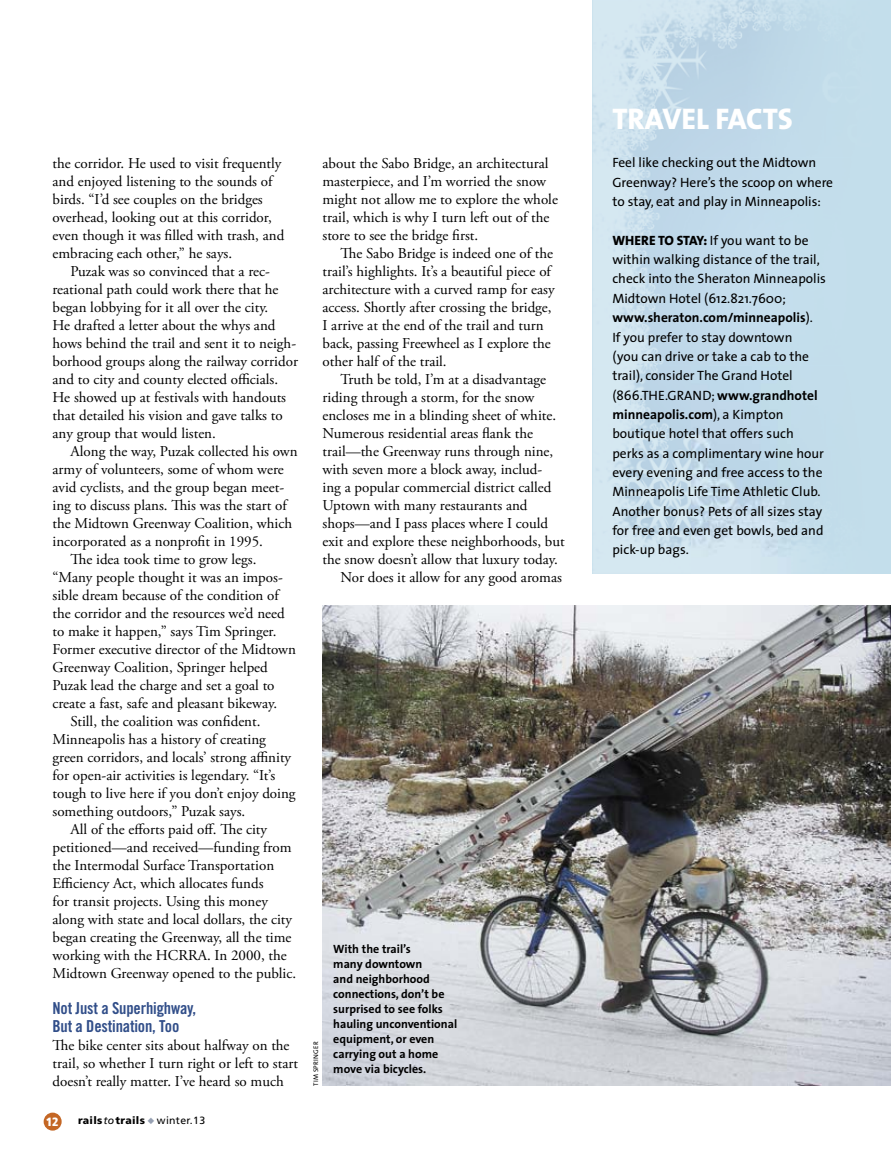
<style>
.page{position:relative;width:891px;height:1161px;background:#fff}
.page>*{position:absolute;margin:0;border:0;box-sizing:border-box;transform-origin:0 0}
.t1{font:800 30px "The Sans";letter-spacing:-.005em;color:#fff}
.t2{font:16.5px/18px "Trade Gothic Bold Cond Twenty";letter-spacing:-.01em;color:#314e89}
.t3{font:15px/18px "Adobe Garamond Pro";color:#000}
.t4{font:13.5px/19.4px "The Sans";color:#000}
.t5{font:700 12px/15px "The Sans";color:#000}
.t6{font:900 condensed 12px "Frutiger";color:#fff}
.t7{font:900 10.5px "Frutiger";letter-spacing:.03em;color:#000}
.t8{font:6.75px "The Sans";letter-spacing:.04em;color:#000}
.s1{font-weight:400;font-style:italic}
.s2{color:#96a0b2}
.s3{font-weight:400}
.s4{font-weight:800}
.s5{font-weight:700}
</style>
<div class="page">
<div style="left:44px;top:1113px;width:18px;height:18px;background:#c46725;border-radius:50%"></div>
<img style="left:322px;top:606px;width:569px;height:480px">
<img style="left:592px;top:0;width:299px;height:574px">
<p class="t3" style="left:52px;top:155px;width:233px">the corridor. He used to visit frequently and enjoyed listening to the sounds of birds. “I’d see couples on the bridges overhead, looking out at this corridor, even though it was filled with trash, and embracing each other,” he says.</p>
<p class="t3" style="left:52px;top:263px;width:247px;text-indent:18px">Puzak was so convinced that a rec&shy;reational path could work there that he began lobbying for it all over the city.<br>He drafted a letter about the whys and hows behind the trail and sent it to neigh&shy;borhood groups along the railway corridor and to city and county elected officials.<br>He showed up at festivals with handouts that detailed his vision and gave talks to any group that would listen.</p>
<p class="t3" style="left:70px;top:443px;width:229px">Along the way, Puzak collected his own</p>
<p class="t3" style="left:52px;top:461px;width:233px">army of volunteers, some of whom were</p>
<p class="t3" style="left:52px;top:479px;width:233px">avid cyclists, and the group began meet-</p>
<p class="t3" style="left:52px;top:497px;width:236px">ing to discuss plans. This was the start of</p>
<p class="t3" style="left:52px;top:515px;width:241px">the Midtown Greenway Coalition, which</p>
<p class="t3" style="left:52px;top:533px;width:212px">incorporated as a nonprofit in 1995.</p>
<p class="t3" style="left:70px;top:551px;width:187px">The idea took time to grow legs.</p>
<p class="t3" style="left:52px;top:569px;width:232px">“Many people thought it was an impos-</p>
<p class="t3" style="left:52px;top:587px;width:228px">sible dream because of the condition of</p>
<p class="t3" style="left:52px;top:605px;width:234px">the corridor and the resources we’d need</p>
<p class="t3" style="left:52px;top:623px;width:225px">to make it happen,” says Tim Springer.</p>
<p class="t3" style="left:52px;top:641px;width:245px">Former executive director of the Midtown</p>
<p class="t3" style="left:52px;top:659px;width:217px">Greenway Coalition, Springer helped</p>
<p class="t3" style="left:52px;top:677px;width:224px">Puzak lead the charge and set a goal to</p>
<p class="t3" style="left:52px;top:695px;width:226px">create a fast, safe and pleasant bikeway.</p>
<p class="t3" style="left:70px;top:713px;width:192px">Still, the coalition was confident.</p>
<p class="t3" style="left:52px;top:731px;width:215px">Minneapolis has a history of creating</p>
<p class="t3" style="left:52px;top:749px;width:240px">green corridors, and locals’ strong affinity</p>
<p class="t3" style="left:52px;top:767px;width:224px">for open-air activities is legendary. “It’s</p>
<p class="t3" style="left:52px;top:785px;width:245px">tough to live here if you don’t enjoy doing</p>
<p class="t3" style="left:52px;top:803px;width:194px">something outdoors,” Puzak says.</p>
<p class="t3" style="left:70px;top:821px;width:198px">All of the efforts paid off. The city</p>
<p class="t3" style="left:52px;top:839px;width:241px">petitioned—and received—funding from</p>
<p class="t3" style="left:52px;top:857px;width:223px">the Intermodal Surface Transportation</p>
<p class="t3" style="left:52px;top:875px;width:213px">Efficiency Act, which allocates funds</p>
<p class="t3" style="left:52px;top:893px;width:217px">for transit projects. Using this money</p>
<p class="t3" style="left:52px;top:911px;width:241px">along with state and local dollars, the city</p>
<p class="t3" style="left:52px;top:929px;width:241px">began creating the Greenway, all the time</p>
<p class="t3" style="left:52px;top:947px;width:236px">working with the HCRRA. In 2000, the</p>
<p class="t3" style="left:52px;top:965px;width:245px">Midtown Greenway opened to the public.</p>
<p class="t2" style="left:52px;top:999px;width:145px">Not Just a Superhighway,<br>But a Destination, Too</p>
<p class="t3" style="left:52px;top:1037px;width:247px">The bike center sits about halfway on the trail, so whether I turn right or left to start doesn’t really matter. I’ve heard so much</p>
<p class="t6" style="left:46px;top:1114px;width:14px">12</p>
<p class="t7" style="left:78px;top:1114px;width:129px">rails<span class="s1">to</span>trails <span class="s2">◆</span> <span class="s3">winter.13</span></p>
<p class="t3" style="left:322px;top:155px;width:237px">about the Sabo Bridge, an architectural masterpiece, and I’m worried the snow might not allow me to explore the whole trail, which is why I turn left out of the store to see the bridge first.</p>
<p class="t3" style="left:322px;top:245px;width:234px;text-indent:18px">The Sabo Bridge is indeed one of the trail’s highlights. It’s a beautiful piece of architecture with a curved ramp for easy access. Shortly after crossing the bridge, I arrive at the end of the trail and turn back, passing Freewheel as I explore the other half of the trail.</p>
<p class="t3" style="left:340px;top:371px;width:207px">Truth be told, I’m at a disadvantage</p>
<p class="t3" style="left:322px;top:389px;width:213px">riding through a storm, for the snow</p>
<p class="t3" style="left:322px;top:407px;width:235px">encloses me in a blinding sheet of white.</p>
<p class="t3" style="left:322px;top:425px;width:212px">Numerous residential areas flank the</p>
<p class="t3" style="left:322px;top:443px;width:232px">trail—the Greenway runs through nine,</p>
<p class="t3" style="left:322px;top:461px;width:221px">with seven more a block away, includ-</p>
<p class="t3" style="left:322px;top:479px;width:230px">ing a popular commercial district called</p>
<p class="t3" style="left:322px;top:497px;width:207px">Uptown with many restaurants and</p>
<p class="t3" style="left:322px;top:515px;width:227px">shops—and I pass places where I could</p>
<p class="t3" style="left:322px;top:533px;width:244px">exit and explore these neighborhoods, but</p>
<p class="t3" style="left:322px;top:551px;width:237px">the snow doesn’t allow that luxury today.</p>
<p class="t3" style="left:340px;top:569px;width:223px">Nor does it allow for any good aromas</p>
<p class="t8" style="left:310px;top:1086px;width:46px;rotate:-90deg">TIM SPRINGER</p>
<p class="t5" style="left:333px;top:941px;width:125px">With the trail’s<br>many downtown<br>and neighborhood connections, don’t be surprised to see folks hauling unconventional equipment, or even carrying out a home move via bicycles.</p>
<h1 class="t1" style="left:612px;top:93px;width:182px">TRAVEL FACTS</h1>
<p class="t4" style="left:612px;top:153px;width:222px">Feel like checking out the Midtown<br>Greenway? Here’s the scoop on where to stay, eat and play in Minneapolis:</p>
<p class="t4" style="left:612px;top:230px;width:215px"><span class="s4">WHERE TO STAY:</span> If you want to be within walking distance of the trail, check into the Sheraton Minneapolis<br>Midtown Hotel (612.821.7600; <span class="s5">www.sheraton.com/minneapolis</span>).<br>If you prefer to stay downtown<br>(you can drive or take a cab to the trail), consider The Grand Hotel (866.THE.GRAND; <span class="s5">www.grandhotel minneapolis.com</span>), a Kimpton boutique hotel that offers such perks as a complimentary wine hour every evening and free access to the<br>Minneapolis Life Time Athletic Club.<br>Another bonus? Pets of all sizes stay for free and even get bowls, bed and pick-up bags.</p>
</div>
